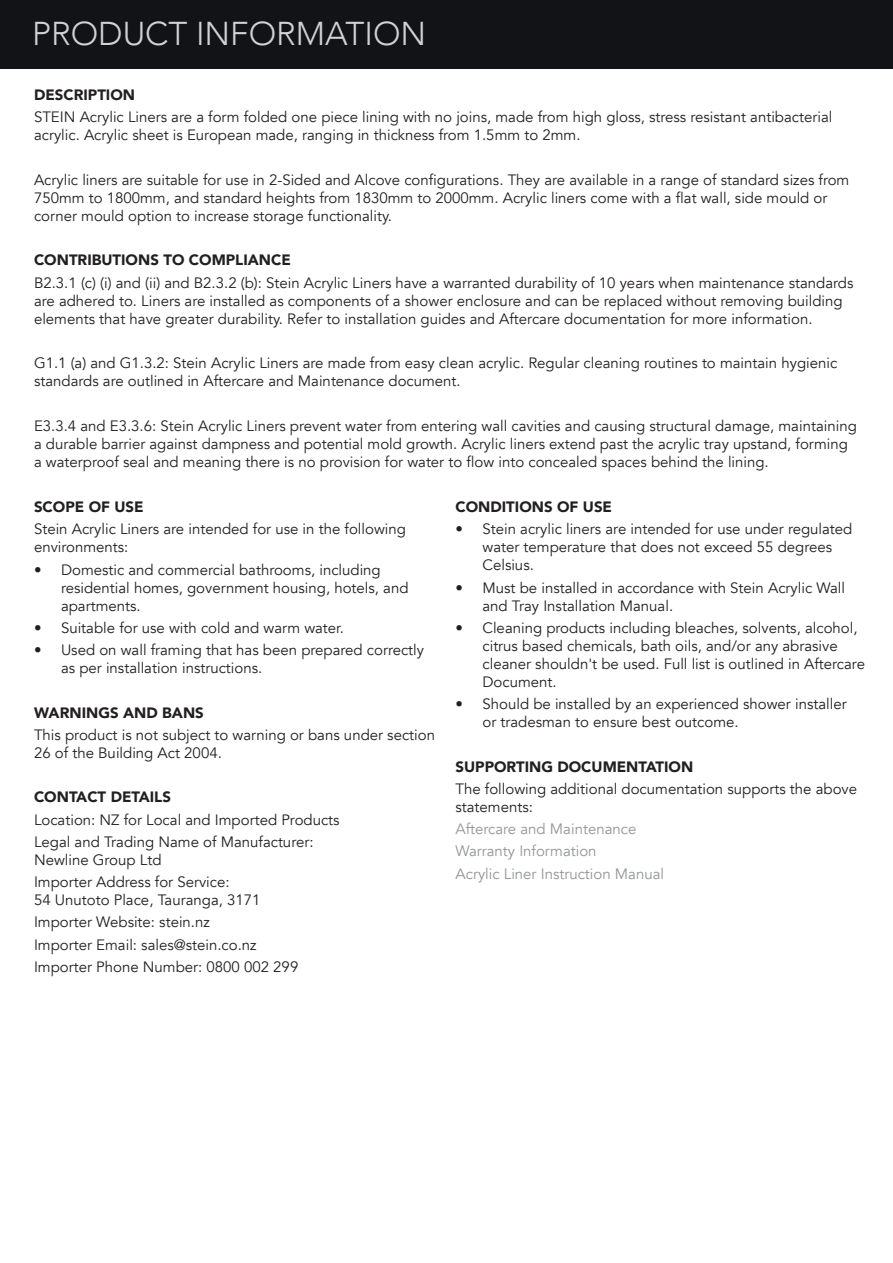
<style>
.page{position:relative;width:893px;height:1263px;background:#fff}
.page>*{position:absolute;margin:0;border:0;box-sizing:border-box;transform-origin:0 0}
.t1{font:300 33px "Avenir";color:#d1d2d4}
.t2{font:15px/18px "Avenir";color:#231f20}
.t3{font:900 15px "Avenir";color:#231f20}
.t4{font:15px "Avenir";color:#939598}
</style>
<div class="page">
<div style="left:0;top:0;width:893px;height:68px;background:#121317"></div>
<p class="t1" style="left:32px;top:15px;width:395px">PRODUCT INFORMATION</p>
<p class="t3" style="left:34px;top:82px;width:103px">DESCRIPTION</p>
<p class="t2" style="left:34px;top:108px;width:800px">STEIN Acrylic Liners are a form folded one piece lining with no joins, made from high gloss, stress resistant antibacterial acrylic. Acrylic sheet is European made, ranging in thickness from 1.5mm to 2mm.</p>
<p class="t2" style="left:34px;top:171px;width:817px">Acrylic liners are suitable for use in 2-Sided and Alcove configurations. They are available in a range of standard sizes from<br>750mm to 1800mm, and standard heights from 1830mm to 2000mm. Acrylic liners come with a flat wall, side mould or corner mould option to increase storage functionality.</p>
<p class="t3" style="left:34px;top:247px;width:258px">CONTRIBUTIONS TO COMPLIANCE</p>
<p class="t2" style="left:34px;top:274px;width:821px">B2.3.1 (c) (i) and (ii) and B2.3.2 (b): Stein Acrylic Liners have a warranted durability of 10 years when maintenance standards are adhered to. Liners are installed as components of a shower enclosure and can be replaced without removing building elements that have greater durability. Refer to installation guides and Aftercare documentation for more information.</p>
<p class="t2" style="left:34px;top:354px;width:805px">G1.1 (a) and G1.3.2: Stein Acrylic Liners are made from easy clean acrylic. Regular cleaning routines to maintain hygienic standards are outlined in Aftercare and Maintenance document.</p>
<p class="t2" style="left:34px;top:417px;width:824px">E3.3.4 and E3.3.6: Stein Acrylic Liners prevent water from entering wall cavities and causing structural damage, maintaining a durable barrier against dampness and potential mold growth. Acrylic liners extend past the acrylic tray upstand, forming a waterproof seal and meaning there is no provision for water to flow into concealed spaces behind the lining.</p>
<p class="t3" style="left:34px;top:494px;width:111px">SCOPE OF USE</p>
<p class="t2" style="left:34px;top:520px;width:373px">Stein Acrylic Liners are intended for use in the following environments:</p>
<p class="t2" style="left:61px;top:561px;width:349px;text-indent:-27px">• Domestic and commercial bathrooms, including residential homes, government housing, hotels, and apartments.</p>
<p class="t2" style="left:34px;top:619px;width:312px">• Suitable for use with cold and warm water.</p>
<p class="t2" style="left:61px;top:641px;width:365px;text-indent:-27px">• Used on wall framing that has been prepared correctly as per installation instructions.</p>
<p class="t3" style="left:34px;top:699px;width:171px">WARNINGS AND BANS</p>
<p class="t2" style="left:34px;top:726px;width:403px">This product is not subject to warning or bans under section<br>26 of the Building Act 2004.</p>
<p class="t3" style="left:34px;top:784px;width:138px">CONTACT DETAILS</p>
<p class="t2" style="left:34px;top:811px;width:307px">Location: NZ for Local and Imported Products</p>
<p class="t2" style="left:34px;top:833px;width:281px">Legal and Trading Name of Manufacturer:<br>Newline Group Ltd</p>
<p class="t2" style="left:34px;top:873px;width:228px">Importer Address for Service:<br>54 Unutoto Place, Tauranga, 3171</p>
<p class="t2" style="left:34px;top:913px;width:177px">Importer Website: stein.nz</p>
<p class="t2" style="left:34px;top:936px;width:224px">Importer Email: sales@stein.co.nz</p>
<p class="t2" style="left:34px;top:958px;width:266px">Importer Phone Number: 0800 002 299</p>
<p class="t3" style="left:455px;top:494px;width:158px">CONDITIONS OF USE</p>
<p class="t2" style="left:482px;top:520px;width:371px;text-indent:-27px">• Stein acrylic liners are intended for use under regulated water temperature that does not exceed 55 degrees<br>Celsius.</p>
<p class="t2" style="left:482px;top:579px;width:364px;text-indent:-27px">• Must be installed in accordance with Stein Acrylic Wall and Tray Installation Manual.</p>
<p class="t2" style="left:482px;top:619px;width:384px;text-indent:-27px">• Cleaning products including bleaches, solvents, alcohol, citrus based chemicals, bath oils, and/or any abrasive cleaner shouldn't be used. Full list is outlined in Aftercare Document.</p>
<p class="t2" style="left:482px;top:695px;width:366px;text-indent:-27px">• Should be installed by an experienced shower installer or tradesman to ensure best outcome.</p>
<p class="t3" style="left:455px;top:753px;width:239px">SUPPORTING DOCUMENTATION</p>
<p class="t2" style="left:455px;top:780px;width:403px">The following additional documentation supports the above statements:</p>
<p class="t4" style="left:455px;top:820px;width:182px">Aftercare and Maintenance</p>
<p class="t4" style="left:455px;top:842px;width:143px">Warranty Information</p>
<p class="t4" style="left:455px;top:864px;width:210px">Acrylic Liner Instruction Manual</p>
</div>
